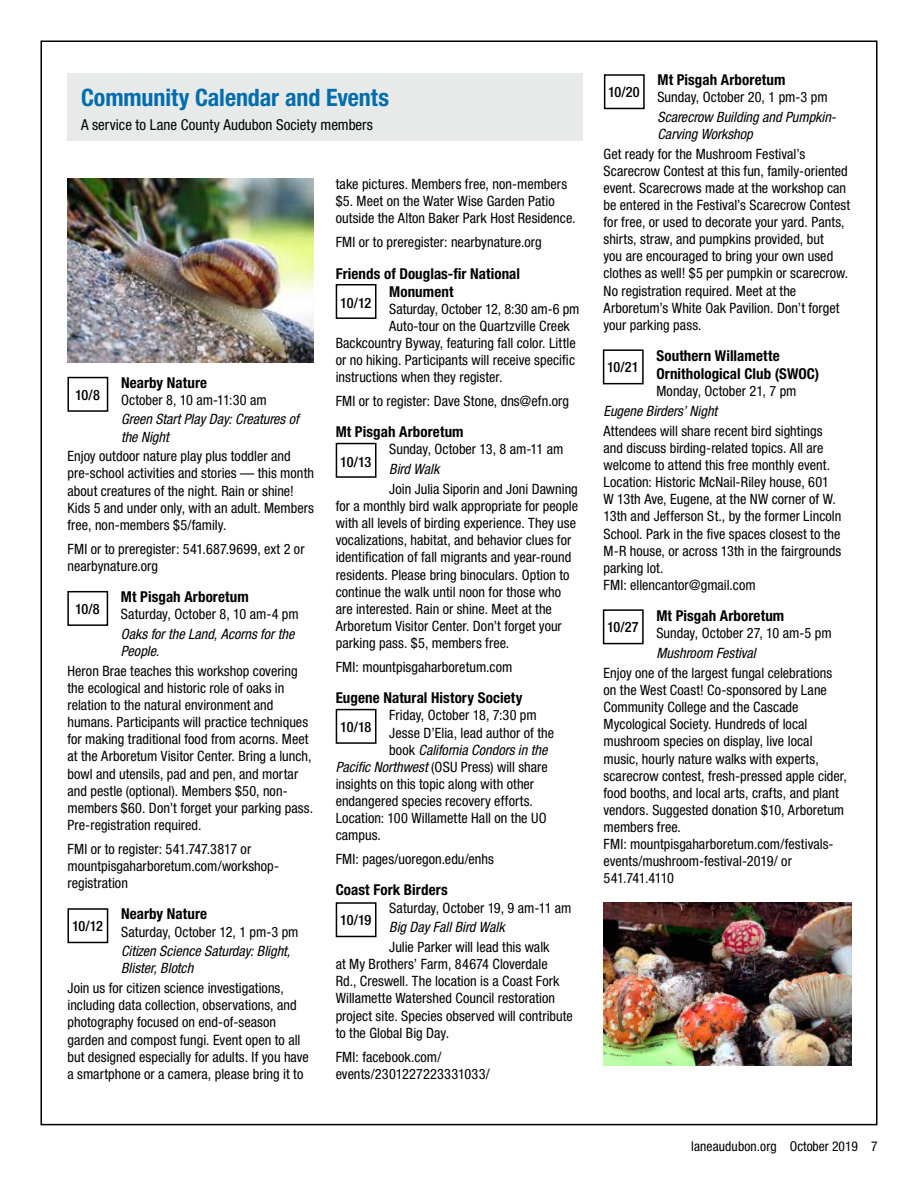
<style>
.page{position:relative;width:918px;height:1188px;background:#fff}
.page>*{position:absolute;margin:0;border:0;box-sizing:border-box;transform-origin:0 0}
.column_head{font:700 condensed 24px "Helvetica Neue LT Std";letter-spacing:-.005em;color:#006dad}
.Cal_Event{font:700 condensed 15px/18px "Helvetica Neue LT Std";letter-spacing:.005em;color:#000}
.byline_new{font:condensed 15px "Helvetica Neue LT Std";color:#000}
.Cal_body{font:condensed 14.25px/17.1px "Helvetica Neue LT Std";letter-spacing:.005em;color:#000}
.Cal_date{font:condensed 14.25px/17.1px "Helvetica Neue LT Std";letter-spacing:.005em;color:#000}
.fmi{font:condensed 14.25px/17.1px "Helvetica Neue LT Std";letter-spacing:.005em;color:#000}
.Cal_title{font:italic condensed 14.25px/17.1px "Helvetica Neue LT Std";color:#000}
.Cal_date-2{font:500 condensed 14.25px "Helvetica Neue LT Std";letter-spacing:-.03em;color:#000}
.Cal_body-2{font:italic condensed 14.25px "Helvetica Neue LT Std";color:#000}
.t1{font:condensed 13.5px "Helvetica Neue LT Std";letter-spacing:.01em;color:#000}
.s1{font-style:normal}
.s2{font-style:italic}
</style>
<div class="page">
<img style="left:68px;top:178px;width:245px;height:185px">
<div style="left:68px;top:73px;width:515px;height:68px;background:#e8eaea"></div>
<div style="left:336px;top:284px;width:40px;height:35px;border:2px solid #000"></div>
<div style="left:68px;top:908px;width:40px;height:35px;border:2px solid #000"></div>
<div style="left:68px;top:377px;width:40px;height:35px;border:2px solid #000"></div>
<div style="left:336px;top:709px;width:40px;height:35px;border:2px solid #000"></div>
<div style="left:67px;top:591px;width:41px;height:35px;border:2px solid #000"></div>
<img style="left:604px;top:903px;width:247px;height:163px">
<div style="left:603px;top:349px;width:41px;height:35px;border:2px solid #000"></div>
<div style="left:603px;top:609px;width:41px;height:35px;border:2px solid #000"></div>
<div style="left:336px;top:443px;width:40px;height:35px;border:2px solid #000"></div>
<div style="left:336px;top:902px;width:40px;height:35px;border:2px solid #000"></div>
<div style="left:604px;top:74px;width:41px;height:35px;border:2px solid #000"></div>
<p class="column_head" style="left:81px;top:83px;width:310px">Community Calendar and Events</p>
<p class="byline_new" style="left:81px;top:116px;width:294px">A service to Lane County Audubon Society members</p>
<p class="Cal_Event" style="left:121px;top:373px;width:88px">Nearby Nature</p>
<p class="Cal_date" style="left:121px;top:391px;width:147px">October 8, 10 am-11:30 am</p>
<p class="Cal_title" style="left:121px;top:411px;width:179px">Green Start Play Day: Creatures of the Night</p>
<p class="Cal_body" style="left:68px;top:448px;width:248px">Enjoy outdoor nature play plus toddler and pre-school activities and stories — this month about creatures of the night. Rain or shine!<br>Kids 5 and under only, with an adult. Members free, non-members $5/family.</p>
<p class="fmi" style="left:68px;top:540px;width:239px">FMI or to preregister: 541.687.9699, ext 2 or nearbynature.org</p>
<p class="Cal_Event" style="left:121px;top:588px;width:129px">Mt Pisgah Arboretum</p>
<p class="Cal_date" style="left:121px;top:606px;width:179px">Saturday, October 8, 10 am-4 pm</p>
<p class="Cal_title" style="left:121px;top:626px;width:175px">Oaks for the Land, Acorns for the<br>People.</p>
<p class="Cal_date" style="left:68px;top:662px;width:247px">Heron Brae teaches this workshop covering the ecological and historic role of oaks in relation to the natural environment and humans. Participants will practice techniques for making traditional food from acorns. Meet at the Arboretum Visitor Center. Bring a lunch, bowl and utensils, pad and pen, and mortar and pestle (optional). Members $50, non&shy;members $60. Don’t forget your parking pass.<br>Pre-registration required.</p>
<p class="fmi" style="left:68px;top:840px;width:213px">FMI or to register: 541.747.3817 or mountpisgaharboretum.com/workshop&shy;registration</p>
<p class="Cal_Event" style="left:121px;top:905px;width:88px">Nearby Nature</p>
<p class="Cal_date" style="left:121px;top:923px;width:179px">Saturday, October 12, 1 pm-3 pm</p>
<p class="Cal_title" style="left:121px;top:943px;width:171px">Citizen Science Saturday: Blight,<br>Blister, Blotch</p>
<p class="Cal_body" style="left:68px;top:980px;width:243px">Join us for citizen science investigations, including data collection, observations, and photography focused on end-of-season garden and compost fungi. Event open to all but designed especially for adults. If you have a smartphone or a camera, please bring it to</p>
<p class="Cal_date-2" style="left:75px;top:386px;width:26px">10/8</p>
<p class="Cal_date-2" style="left:75px;top:600px;width:26px">10/8</p>
<p class="Cal_date-2" style="left:72px;top:918px;width:32px">10/12</p>
<p class="Cal_body" style="left:336px;top:175px;width:242px">take pictures. Members free, non-members $5. Meet on the Water Wise Garden Patio outside the Alton Baker Park Host Residence.</p>
<p class="fmi" style="left:336px;top:233px;width:208px">FMI or to preregister: nearbynature.org</p>
<p class="Cal_Event" style="left:389px;top:264px;width:132px;text-indent:-54px">Friends of Douglas-fir National<br>Monument</p>
<p class="Cal_body" style="left:389px;top:300px;width:192px">Saturday, October 12, 8:30 am-6 pm</p>
<p class="Cal_body" style="left:336px;top:317px;width:242px;text-indent:54px">Auto-tour on the Quartzville Creek Backcountry Byway, featuring fall color. Little or no hiking. Participants will receive specific instructions when they register.</p>
<p class="fmi" style="left:336px;top:392px;width:235px">FMI or to register: Dave Stone, dns@efn.org</p>
<p class="Cal_Event" style="left:336px;top:423px;width:129px">Mt Pisgah Arboretum</p>
<p class="Cal_date" style="left:389px;top:441px;width:176px">Sunday, October 13, 8 am-11 am</p>
<p class="Cal_title" style="left:389px;top:461px;width:52px">Bird Walk</p>
<p class="Cal_body" style="left:336px;top:480px;width:244px;text-indent:54px">Join Julia Siporin and Joni Dawning for a monthly bird walk appropriate for people with all levels of birding experience. They use vocalizations, habitat, and behavior clues for identification of fall migrants and year-round residents. Please bring binoculars. Option to continue the walk until noon for those who are interested. Rain or shine. Meet at the Arboretum Visitor Center. Don’t forget your parking pass. $5, members free.</p>
<p class="fmi" style="left:336px;top:658px;width:178px">FMI: mountpisgaharboretum.com</p>
<p class="Cal_Event" style="left:336px;top:689px;width:188px">Eugene Natural History Society</p>
<p class="Cal_date" style="left:389px;top:707px;width:149px">Friday, October 18, 7:30 pm</p>
<p class="Cal_body" style="left:389px;top:724px;width:166px">Jesse D’Elia, lead author of the</p>
<p class="Cal_body-2" style="left:389px;top:741px;width:160px"><span class="s1">book</span> California Condors in the</p>
<p class="Cal_body" style="left:336px;top:758px;width:214px"><span class="s2">Pacific Northwest</span> (OSU Press) will share</p>
<p class="Cal_body" style="left:336px;top:775px;width:200px">insights on this topic along with other</p>
<p class="Cal_body" style="left:336px;top:792px;width:199px">endangered species recovery efforts.</p>
<p class="Cal_body" style="left:336px;top:809px;width:212px">Location: 100 Willamette Hall on the UO campus.</p>
<p class="fmi" style="left:336px;top:850px;width:160px">FMI: pages/uoregon.edu/enhs</p>
<p class="Cal_Event" style="left:336px;top:881px;width:113px">Coast Fork Birders</p>
<p class="Cal_date" style="left:389px;top:899px;width:184px">Saturday, October 19, 9 am-11 am</p>
<p class="Cal_title" style="left:389px;top:919px;width:117px">Big Day Fall Bird Walk</p>
<p class="Cal_body" style="left:336px;top:938px;width:239px;text-indent:54px">Julie Parker will lead this walk<br>at My Brothers’ Farm, 84674 Cloverdale<br>Rd., Creswell. The location is a Coast Fork Willamette Watershed Council restoration project site. Species observed will contribute to the Global Big Day.</p>
<p class="fmi" style="left:336px;top:1048px;width:156px">FMI: facebook.com/ events/2301227223331033/</p>
<p class="Cal_date-2" style="left:340px;top:295px;width:32px">10/12</p>
<p class="Cal_date-2" style="left:340px;top:454px;width:32px">10/13</p>
<p class="Cal_date-2" style="left:340px;top:718px;width:32px">10/18</p>
<p class="Cal_date-2" style="left:340px;top:912px;width:32px">10/19</p>
<p class="Cal_Event" style="left:657px;top:70px;width:129px">Mt Pisgah Arboretum</p>
<p class="Cal_body" style="left:657px;top:88px;width:172px">Sunday, October 20, 1 pm-3 pm</p>
<p class="Cal_title" style="left:657px;top:109px;width:180px">Scarecrow Building and Pumpkin-<br>Carving Workshop</p>
<p class="Cal_body" style="left:604px;top:145px;width:248px">Get ready for the Mushroom Festival’s Scarecrow Contest at this fun, family-oriented event. Scarecrows made at the workshop can be entered in the Festival’s Scarecrow Contest for free, or used to decorate your yard. Pants, shirts, straw, and pumpkins provided, but<br>you are encouraged to bring your own used clothes as well! $5 per pumpkin or scarecrow.<br>No registration required. Meet at the Arboretum’s White Oak Pavilion. Don’t forget your parking pass.</p>
<p class="Cal_Event" style="left:656px;top:347px;width:164px">Southern Willamette<br>Ornithological Club (SWOC)</p>
<p class="Cal_date" style="left:656px;top:383px;width:142px">Monday, October 21, 7 pm</p>
<p class="Cal_title" style="left:604px;top:403px;width:115px">Eugene Birders’ Night</p>
<p class="Cal_body" style="left:604px;top:422px;width:239px">Attendees will share recent bird sightings and discuss birding-related topics. All are welcome to attend this free monthly event.<br>Location: Historic McNail-Riley house, 601<br>W 13th Ave, Eugene, at the NW corner of W.<br>13th and Jefferson St., by the former Lincoln School. Park in the five spaces closest to the M-R house, or across 13th in the fairgrounds parking lot.</p>
<p class="Cal_body" style="left:604px;top:576px;width:154px">FMI: ellencantor@gmail.com</p>
<p class="Cal_Event" style="left:656px;top:607px;width:129px">Mt Pisgah Arboretum</p>
<p class="Cal_date" style="left:656px;top:625px;width:177px">Sunday, October 27, 10 am-5 pm</p>
<p class="Cal_title" style="left:656px;top:645px;width:101px">Mushroom Festival</p>
<p class="Cal_body" style="left:604px;top:664px;width:245px">Enjoy one of the largest fungal celebrations on the West Coast! Co-sponsored by Lane Community College and the Cascade Mycological Society. Hundreds of local mushroom species on display, live local music, hourly nature walks with experts, scarecrow contest, fresh-pressed apple cider, food booths, and local arts, crafts, and plant vendors. Suggested donation $10, Arboretum members free.</p>
<p class="Cal_body" style="left:604px;top:835px;width:232px">FMI: mountpisgaharboretum.com/festivals&shy;events/mushroom-festival-2019/ or<br>541.741.4110</p>
<p class="Cal_date-2" style="left:608px;top:84px;width:33px">10/20</p>
<p class="Cal_date-2" style="left:607px;top:359px;width:33px">10/21</p>
<p class="Cal_date-2" style="left:607px;top:619px;width:33px">10/27</p>
<p class="t1" style="left:691px;top:1138px;width:188px">laneaudubon.org October 2019 7</p>
</div>
